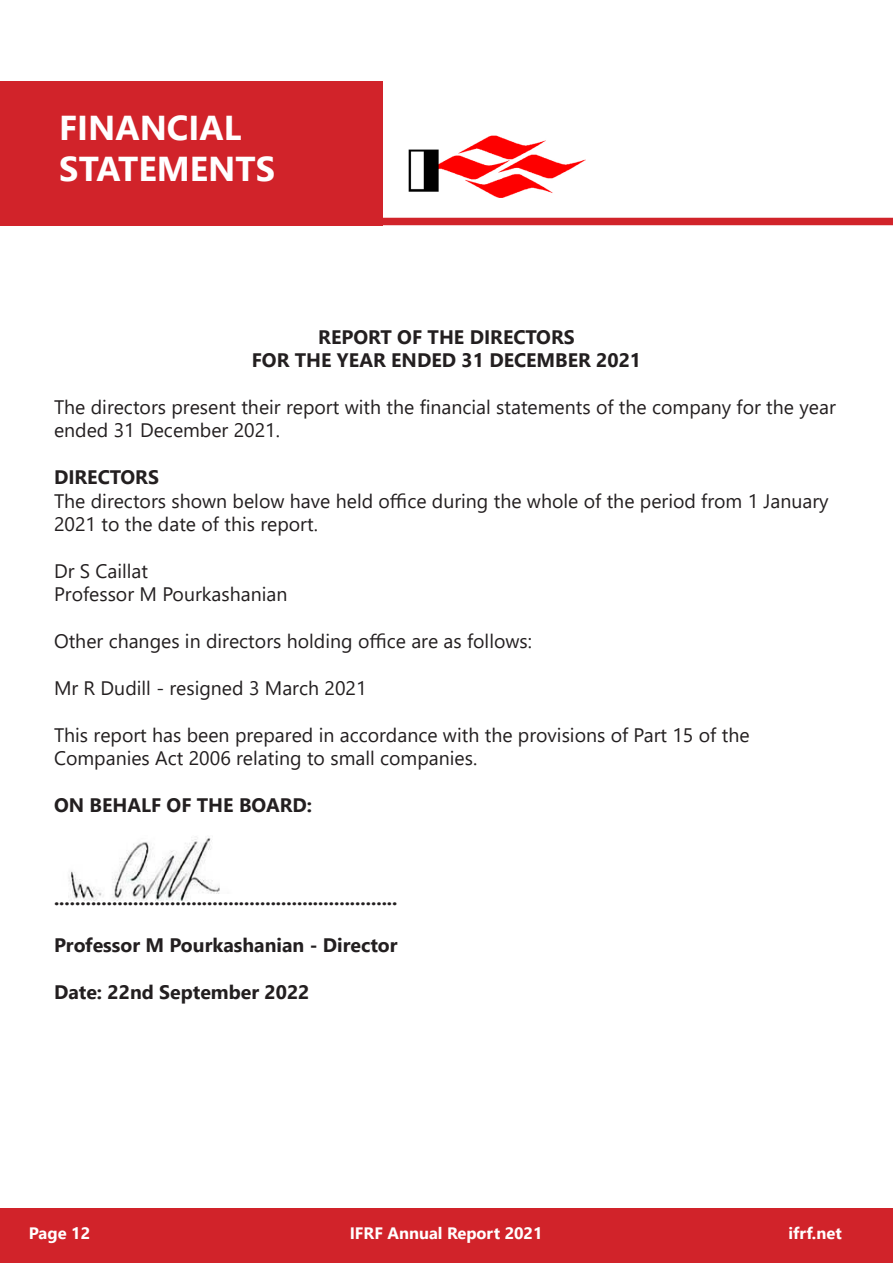
<style>
.page{position:relative;width:893px;height:1263px;background:#fff}
.page>*{position:absolute;margin:0;border:0;box-sizing:border-box;transform-origin:0 0}
.t1{font:700 34.5px/41.4px "Segoe UI";color:#fff}
.t2{font:19.5px/23.4px "Segoe UI";color:#231f20}
.t3{font:700 19.5px "Segoe UI";color:#231f20}
.t4{font:700 16.5px "Segoe UI";color:#fff}
</style>
<div class="page">
<div style="left:0;top:1209px;width:893px;height:54px;background:#d1232a"></div>
<div style="left:0;top:81px;width:383px;height:144px;background:#d1232a"></div>
<div style="left:264px;top:218px;width:629px;height:7px;background:#d1232a"></div>
<img style="left:409px;top:136px;width:177px;height:61px">
<img style="left:68px;top:836px;width:152px;height:64px">
<p class="t1" style="left:59px;top:104px;width:217px">FINANCIAL<br>STATEMENTS</p>
<p class="t3" style="left:318px;top:318px;width:258px">REPORT OF THE DIRECTORS</p>
<p class="t3" style="left:252px;top:342px;width:391px">FOR THE YEAR ENDED 31 DECEMBER 2021</p>
<p class="t2" style="left:54px;top:394px;width:783px">The directors present their report with the financial statements of the company for the year ended 31 December 2021.</p>
<p class="t3" style="left:54px;top:459px;width:106px">DIRECTORS</p>
<p class="t2" style="left:54px;top:487px;width:776px">The directors shown below have held office during the whole of the period from 1 January<br>2021 to the date of this report.</p>
<p class="t2" style="left:54px;top:557px;width:96px">Dr S Caillat</p>
<p class="t2" style="left:54px;top:581px;width:235px">Professor M Pourkashanian</p>
<p class="t2" style="left:54px;top:628px;width:480px">Other changes in directors holding office are as follows:</p>
<p class="t2" style="left:54px;top:674px;width:314px">Mr R Dudill - resigned 3 March 2021</p>
<p class="t2" style="left:54px;top:721px;width:697px">This report has been prepared in accordance with the provisions of Part 15 of the<br>Companies Act 2006 relating to small companies.</p>
<p class="t3" style="left:54px;top:786px;width:260px">ON BEHALF OF THE BOARD:</p>
<p class="t3" style="left:54px;top:880px;width:345px">.................................................................</p>
<p class="t3" style="left:54px;top:927px;width:345px">Professor M Pourkashanian - Director</p>
<p class="t3" style="left:54px;top:974px;width:257px">Date: 22nd September 2022</p>
<p class="t4" style="left:29px;top:1217px;width:63px">Page 12</p>
<p class="t4" style="left:350px;top:1217px;width:194px">IFRF Annual Report 2021</p>
<p class="t4" style="left:788px;top:1217px;width:55px">ifrf.net</p>
</div>
